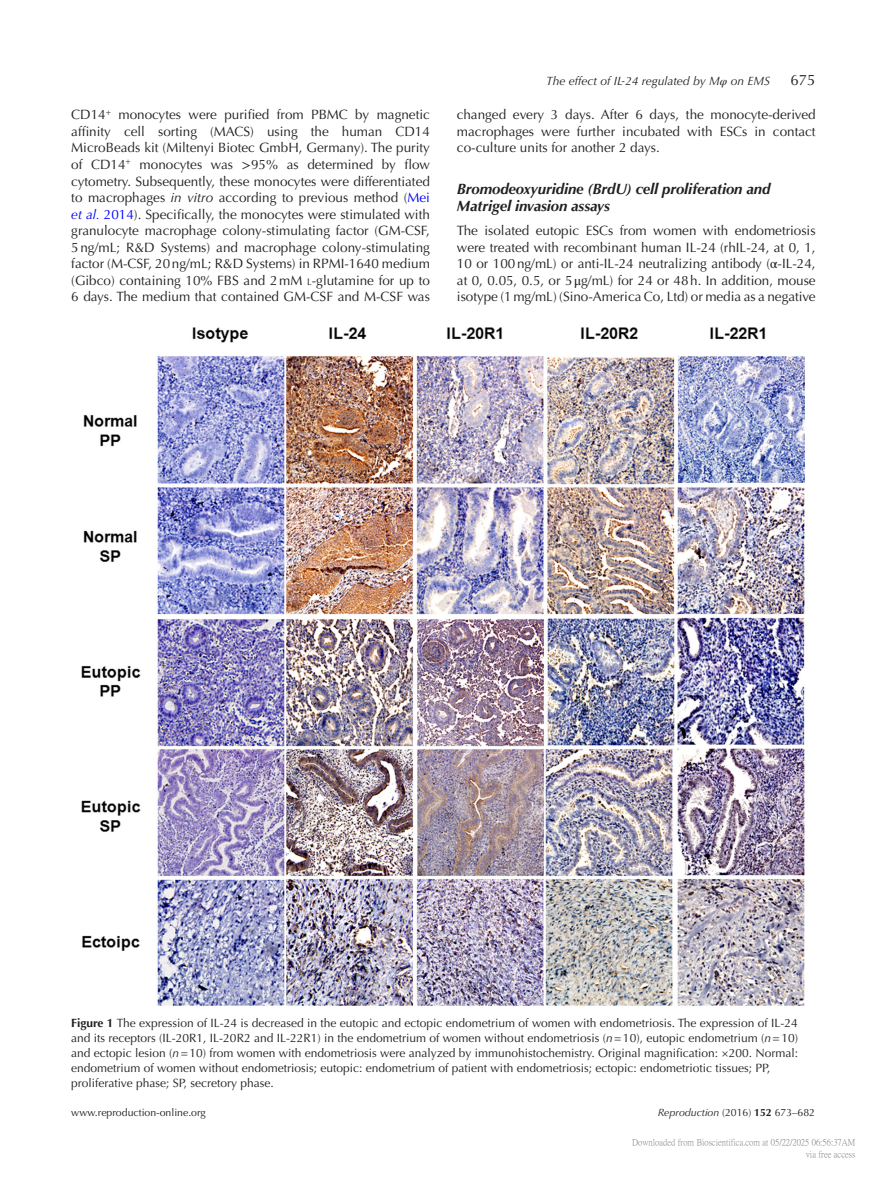
<style>
.page{position:relative;width:893px;height:1187px;background:#fff}
.page>*{position:absolute;margin:0;border:0;box-sizing:border-box;transform-origin:0 0}
.t1{font:italic 700 15px/16.5px "Optima LT Std";letter-spacing:-.01em;color:#231f20}
.RHR{font:15px "Optima LT Std";color:#231f20}
.TXI_M{font:13.5px/16.5px "Optima LT Std";color:#231f20;text-align:justify}
.TXT_M{font:13.5px/16.5px "Optima LT Std";color:#231f20;text-align:justify}
.FC{font:12px/15px "Optima LT Std";color:#231f20}
.t2{font:italic 12px "Optima LT Std";color:#231f20}
.t3{font:10.5px "Optima LT Std";color:#231f20}
.t4{font:9px/12px "P Ming Li U";color:rgb(0 0 0/.5);text-align:right}
.s1{font-family:"STIX General"}
.s2{font-style:italic}
.s3{color:#00f}
.s4{font-style:italic;color:#00f}
.s5{font-size:9.45px}
.s6{font-weight:700}
</style>
<div class="page">
<img style="left:82px;top:327px;width:723px;height:678px">
<p class="t2" style="left:546px;top:74px;width:225px">The effect of IL-24 regulated by M<span class="s1">φ</span> on EMS</p>
<p class="RHR" style="left:791px;top:71px;width:27px">675</p>
<p class="TXI_M" style="left:71px;top:107px;width:360px">CD14<sup>+</sup> monocytes were purified from PBMC by magnetic affinity cell sorting (MACS) using the human CD14<br>MicroBeads kit (Miltenyi Biotec GmbH, Germany). The purity of CD14<sup>+</sup> monocytes was <span class="s1">&gt;</span>95% as determined by flow cytometry. Subsequently, these monocytes were differentiated to macrophages <span class="s2">in vitro</span> according to previous method (<span class="s3">Mei </span><span class="s4">et al.</span> <span class="s3">2014</span>). Specifically, the monocytes were stimulated with granulocyte macrophage colony-stimulating factor (GM-CSF, 5ng/mL; R&amp;D Systems) and macrophage colony-stimulating factor (M-CSF, 20ng/mL; R&amp;D Systems) in RPMI-1640 medium (Gibco) containing 10% FBS and 2mM <span class="s5">l</span>-glutamine for up to 6 days. The medium that contained GM-CSF and M-CSF was</p>
<p class="TXI_M" style="left:457px;top:107px;width:360px">changed every 3 days. After 6 days, the monocyte-derived macrophages were further incubated with ESCs in contact co-culture units for another 2 days.</p>
<h2 class="t1" style="left:457px;top:181px;width:315px">Bromodeoxyuridine (BrdU) cell proliferation and<br>Matrigel invasion assays</h2>
<p class="TXT_M" style="left:457px;top:223px;width:360px">The isolated eutopic ESCs from women with endometriosis were treated with recombinant human IL-24 (rhIL-24, at 0, 1, 10 or 100ng/mL) or anti-IL-24 neutralizing antibody (<span class="s1">α</span>-IL-24, at 0, 0.05, 0.5, or 5<span class="s1">μ</span>g/mL) for 24 or 48h. In addition, mouse isotype (1mg/mL) (Sino-America Co, Ltd) or media as a negative</p>
<p class="FC" style="left:71px;top:1015px;width:728px"><span class="s6">Figure 1</span> The expression of IL-24 is decreased in the eutopic and ectopic endometrium of women with endometriosis. The expression of IL-24 and its receptors (IL-20R1, IL-20R2 and IL-22R1) in the endometrium of women without endometriosis (<span class="s2">n</span>=10), eutopic endometrium (<span class="s2">n</span>=10) and ectopic lesion (<span class="s2">n</span>=10) from women with endometriosis were analyzed by immunohistochemistry. Original magnification: ×200. Normal: endometrium of women without endometriosis; eutopic: endometrium of patient with endometriosis; ectopic: endometriotic tissues; PP, proliferative phase; SP, secretory phase.</p>
<p class="t3" style="left:71px;top:1105px;width:136px">www.reproduction-online.org</p>
<p class="t3" style="left:658px;top:1105px;width:159px"><span class="s2">Reproduction</span> (2016) <span class="s6">152</span> 673–682</p>
<p class="t4" style="left:632px;top:1136px;width:225px">Downloaded from Bioscientifica.com at 05/22/2025 06:56:37AM via free access</p>
</div>
